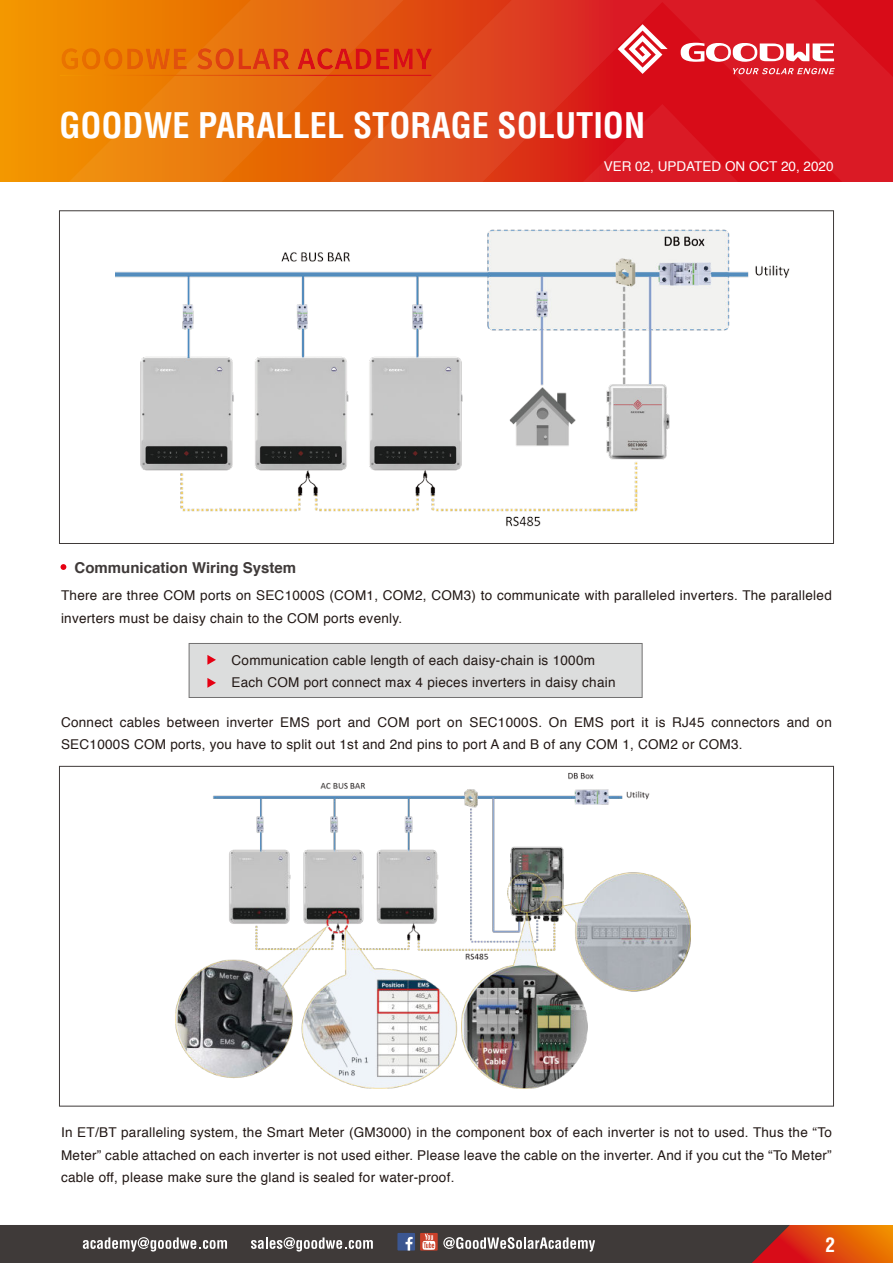
<style>
.page{position:relative;width:893px;height:1263px;background:#fff}
.page>*{position:absolute;margin:0;border:0;box-sizing:border-box;transform-origin:0 0}
.t1{font:700 condensed 34.5px "Helvetica";color:#fff}
.t2{font:700 condensed 19.5px "Helvetica";color:#fff}
.t3{font:700 15px "Helvetica";color:#3f3a39}
.t4{font:13.5px/22.5px "Helvetica";letter-spacing:.02em;color:#221815}
.t5{font:13.5px "Helvetica";color:#fff}
</style>
<div class="page">
<div style="left:0;top:0;width:893px;height:182px;background:#f29200"></div>
<svg style="left:70px;top:0;width:823px;height:182px;background:#e04316"></svg>
<svg style="left:681px;top:43px;width:153px;height:19px;background:#ec8b90"></svg>
<svg style="left:618px;top:24px;width:50px;height:50px;background:#e55f67"></svg>
<svg style="left:733px;top:68px;width:102px;height:6px"></svg>
<svg style="left:61px;top:48px;width:126px;height:22px"></svg>
<svg style="left:197px;top:48px;width:92px;height:22px;background:#e35c10"></svg>
<svg style="left:297px;top:48px;width:135px;height:22px;background:#de3b12"></svg>
<hr style="left:60px;top:75px;width:371px;height:1px;background:#fff">
<svg style="left:0;top:1225px;width:893px;height:38px;background:#624940"></svg>
<svg style="left:61px;top:564px;width:5px;height:6px"></svg>
<img style="left:116px;top:229px;width:674px;height:298px">
<div style="left:189px;top:643px;width:453px;height:55px;background:#dcdddd;border:1px solid #727171"></div>
<svg style="left:207px;top:655px;width:9px;height:10px"></svg>
<svg style="left:207px;top:678px;width:9px;height:10px"></svg>
<img style="left:175px;top:772px;width:516px;height:316px">
<h1 class="t1" style="left:59px;top:105px;width:587px">GOODWE PARALLEL STORAGE SOLUTION</h1>
<p class="t5" style="left:604px;top:161px;width:231px">VER 02, UPDATED ON OCT 20, 2020</p>
<p class="t3" style="left:75px;top:562px;width:223px">Communication Wiring System</p>
<p class="t4" style="left:61px;top:585px;width:772px">There are three COM ports on SEC1000S (COM1, COM2, COM3) to communicate with paralleled inverters. The paralleled inverters must be daisy chain to the COM ports evenly.</p>
<p class="t4" style="left:232px;top:650px;width:386px">Communication cable length of each daisy-chain is 1000m<br>Each COM port connect max 4 pieces inverters in daisy chain</p>
<p class="t4" style="left:61px;top:712px;width:772px">Connect cables between inverter EMS port and COM port on SEC1000S. On EMS port it is RJ45 connectors and on<br>SEC1000S COM ports, you have to split out 1st and 2nd pins to port A and B of any COM 1, COM2 or COM3.</p>
<p class="t4" style="left:61px;top:1123px;width:772px;text-align:justify">In ET/BT paralleling system, the Smart Meter (GM3000) in the component box of each inverter is not to used. Thus the “To Meter” cable attached on each inverter is not used either. Please leave the cable on the inverter. And if you cut the “To Meter” cable off, please make sure the gland is sealed for water-proof.</p>
<h2 class="t2" style="left:825px;top:1233px;width:11px">2</h2>
</div>
